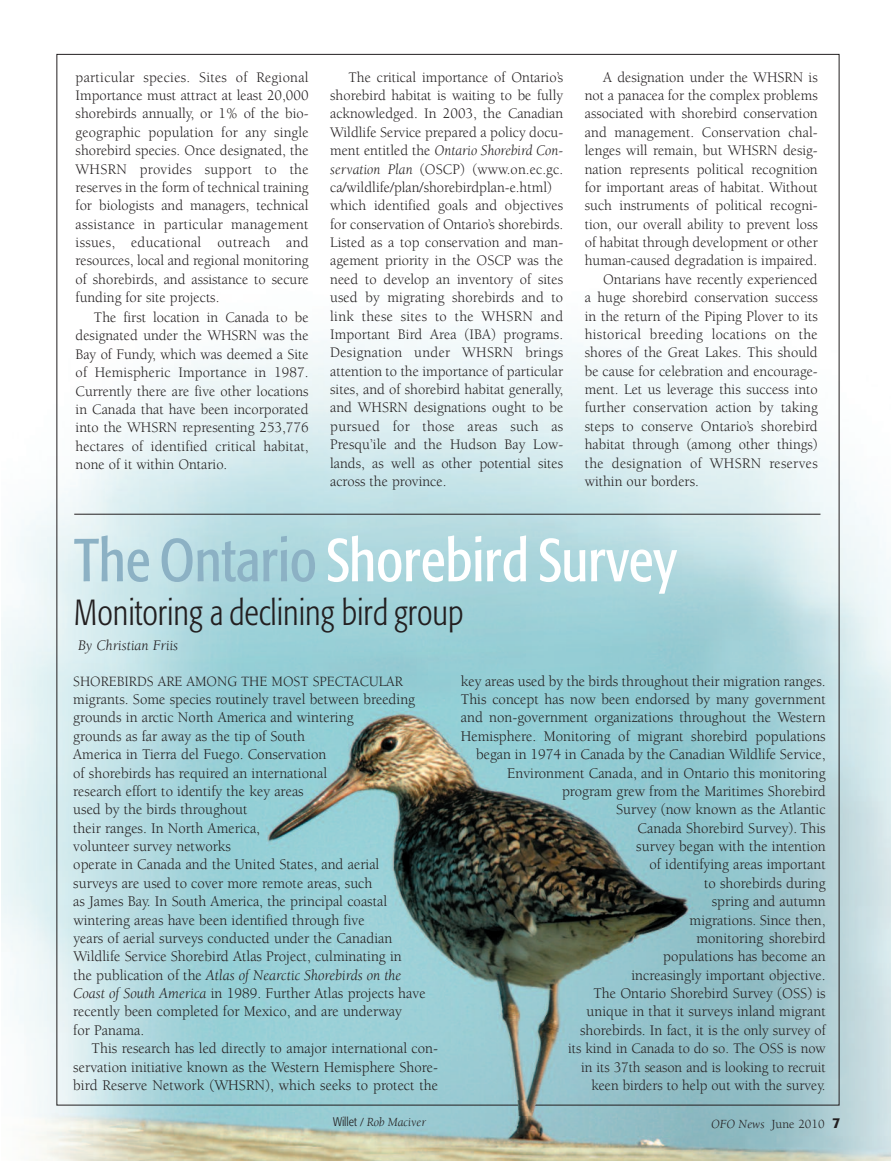
<style>
.page{position:relative;width:891px;height:1161px;background:#fff}
.page>*{position:absolute;margin:0;border:0;box-sizing:border-box;transform-origin:0 0}
.t1{font:condensed 60px "Formata";color:#fff;scale:.94 1}
.t2{font:300 condensed 36px "Formata";color:#231f20;scale:.94 1}
.t3{font:15.15px/18.5px "Berkeley";color:#231f20}
.t4{font:15px/18.5px "Berkeley";color:#231f20;text-align:justify}
.t5{font:15px/18.3px "Berkeley";color:#231f20;text-align:right;scale:.96 1}
.t6{font:15px "Berkeley";letter-spacing:.02em;color:#231f20}
.t7{font:italic 15px "Berkeley";color:#231f20}
.t8{font:14.7px "Berkeley";color:#231f20}
.t9{font:italic 12.75px "Berkeley";color:#231f20}
.t10{font:12.75px "Berkeley";color:#231f20}
.s1{font-style:italic}
.s2{color:#8cb1c4}
.s3{font-size:15px}
.s4{font-family:"Formata";font-weight:300;font-style:normal;font-stretch:condensed;font-size:12.3px}
.s5{font-size:12.3px}
.s6{font-family:"Formata";font-weight:500;font-size:14.25px}
</style>
<div class="page">
<img style="left:1px;top:237px;width:890px;height:924px">
<hr style="left:74px;top:514px;width:746px;height:1px;background:#231f20">
<img style="left:517px;top:1100px;width:20px;height:16px">
<p class="t4" style="left:76px;top:69px;width:234px">particular species. Sites of Regional Importance must attract at least 20,000 shorebirds annually, or 1% of the bio&shy;geographic population for any single shorebird species. Once designated, the WHSRN provides support to the reserves in the form of technical training for biologists and managers, technical assistance in particular management issues, educational outreach and resources, local and regional monitoring of shorebirds, and assistance to secure funding for site projects.</p>
<p class="t4" style="left:76px;top:309px;width:234px;text-indent:18px">The first location in Canada to be designated under the WHSRN was the Bay of Fundy, which was deemed a Site of Hemispheric Importance in 1987.<br>Currently there are five other locations in Canada that have been incorporated into the WHSRN representing 253,776 hectares of identified critical habitat, none of it within Ontario.</p>
<p class="t4" style="left:330px;top:69px;width:234px;text-align:left;text-indent:18px">The critical importance of Ontario’s shorebird habitat is waiting to be fully acknowledged. In 2003, the Canadian Wildlife Service prepared a policy docu&shy;ment entitled the <span class="s1">Ontario Shorebird Con&shy;servation Plan</span> (OSCP) (www.on.ec.gc. ca/wildlife/plan/shorebirdplan-e.html) which identified goals and objectives for conservation of Ontario’s shorebirds.<br>Listed as a top conservation and man&shy;agement priority in the OSCP was the need to develop an inventory of sites used by migrating shorebirds and to link these sites to the WHSRN and Important Bird Area (IBA) programs.<br>Designation under WHSRN brings attention to the importance of particular sites, and of shorebird habitat generally, and WHSRN designations ought to be pursued for those areas such as Presqu’ile and the Hudson Bay Low&shy;lands, as well as other potential sites across the province.</p>
<p class="t4" style="left:603px;top:69px;width:216px">A designation under the WHSRN is</p>
<p class="t4" style="left:585px;top:87px;width:234px">not a panacea for the complex problems</p>
<p class="t4" style="left:585px;top:106px;width:234px">associated with shorebird conservation</p>
<p class="t4" style="left:585px;top:124px;width:234px">and management. Conservation chal-</p>
<p class="t4" style="left:585px;top:142px;width:234px">lenges will remain, but WHSRN desig-</p>
<p class="t4" style="left:585px;top:161px;width:234px">nation represents political recognition</p>
<p class="t4" style="left:585px;top:179px;width:234px">for important areas of habitat. Without</p>
<p class="t4" style="left:585px;top:198px;width:234px">such instruments of political recogni-</p>
<p class="t4" style="left:585px;top:216px;width:234px">tion, our overall ability to prevent loss</p>
<p class="t4" style="left:585px;top:234px;width:234px">of habitat through development or other</p>
<p class="t4" style="left:585px;top:253px;width:234px">human-caused degradation is impaired.</p>
<p class="t4" style="left:603px;top:271px;width:216px">Ontarians have recently experienced</p>
<p class="t4" style="left:585px;top:289px;width:234px">a huge shorebird conservation success</p>
<p class="t4" style="left:585px;top:308px;width:234px">in the return of the Piping Plover to its</p>
<p class="t6" style="left:585px;top:328px;width:234px">historical breeding locations on the</p>
<p class="t4" style="left:585px;top:345px;width:234px">shores of the Great Lakes. This should</p>
<p class="t4" style="left:585px;top:363px;width:234px">be cause for celebration and encourage-</p>
<p class="t4" style="left:585px;top:381px;width:234px">ment. Let us leverage this success into</p>
<p class="t4" style="left:585px;top:400px;width:234px">further conservation action by taking</p>
<p class="t4" style="left:585px;top:418px;width:234px">steps to conserve Ontario’s shorebird</p>
<p class="t4" style="left:585px;top:436px;width:234px">habitat through (among other things)</p>
<p class="t6" style="left:585px;top:457px;width:234px">the designation of WHSRN reserves</p>
<p class="t4" style="left:585px;top:473px;width:116px">within our borders.</p>
<h1 class="t1" style="left:74px;top:535px;width:643px"><span class="s2">The Ontario</span> Shorebird Survey</h1>
<h2 class="t2" style="left:74px;top:598px;width:416px">Monitoring a declining bird group</h2>
<p class="t7" style="left:78px;top:640px;width:102px">By Christian Friis</p>
<p class="t8" style="left:73px;top:675px;width:331px">SHOREBIRDS ARE AMONG THE MOST SPECTACULAR</p>
<p class="t3" style="left:73px;top:691px;width:354px">migrants. Some species routinely travel between breeding grounds in arctic North America and wintering<br>grounds as far away as the tip of South<br>America in Tierra del Fuego. Conservation<br>of shorebirds has required an international<br>research effort to identify the key areas<br>used by the birds throughout<br>their ranges. In North America,<br>volunteer survey networks<br>operate in Canada and the United States, and aerial surveys are used to cover more remote areas, such<br>as James Bay. In South America, the principal coastal wintering areas have been identified through five<br>years of aerial surveys conducted under the Canadian Wildlife Service Shorebird Atlas Project, culminating in<br>the publication of the <span class="s1">Atlas of Nearctic Shorebirds on the Coast of South America</span> in 1989. Further Atlas projects have recently been completed for Mexico, and are underway<br>for Panama.</p>
<p class="t3" style="left:73px;top:1040px;width:366px;text-align:justify;text-indent:18px">This research has led directly to amajor international con&shy;servation initiative known as the Western Hemisphere Shore&shy;bird Reserve Network (WHSRN), which seeks to protect the</p>
<p class="t3" style="left:461px;top:673px;width:366px;text-align:right">key areas used by the birds throughout their migration ranges.<br>This concept has now been endorsed by many government and non-government organizations throughout the Western Hemisphere. Monitoring of migrant shorebird populations began in 1974 in Canada by the Canadian Wildlife Service, Environment Canada, and in Ontario this monitoring program grew from the Maritimes Shorebird<br>Survey (now known as the Atlantic<br>Canada Shorebird Survey). This<br>survey began with the intention<br>of identifying areas important<br>to shorebirds during<br>spring and autumn<br>migrations. Since then,<br>monitoring shorebird<br>populations has become an<br>increasingly important objective.<br>The Ontario Shorebird Survey (OSS) is<br>unique in that it surveys inland migrant<br>shorebirds. In fact, it is <span class="s3">the only survey of</span></p>
<p class="t5" style="left:568px;top:1041px;width:270px">its kind in Canada to do so. The OSS is now in its 37th season and is looking to recruit keen birders to help out with the survey.</p>
<p class="t9" style="left:333px;top:1117px;width:95px"><span class="s4">Willet</span> <span class="s5">/</span> Rob Maciver</p>
<p class="t10" style="left:711px;top:1119px;width:131px"><span class="s1">OFO News</span> June 2010 <span class="s6">7</span></p>
</div>
